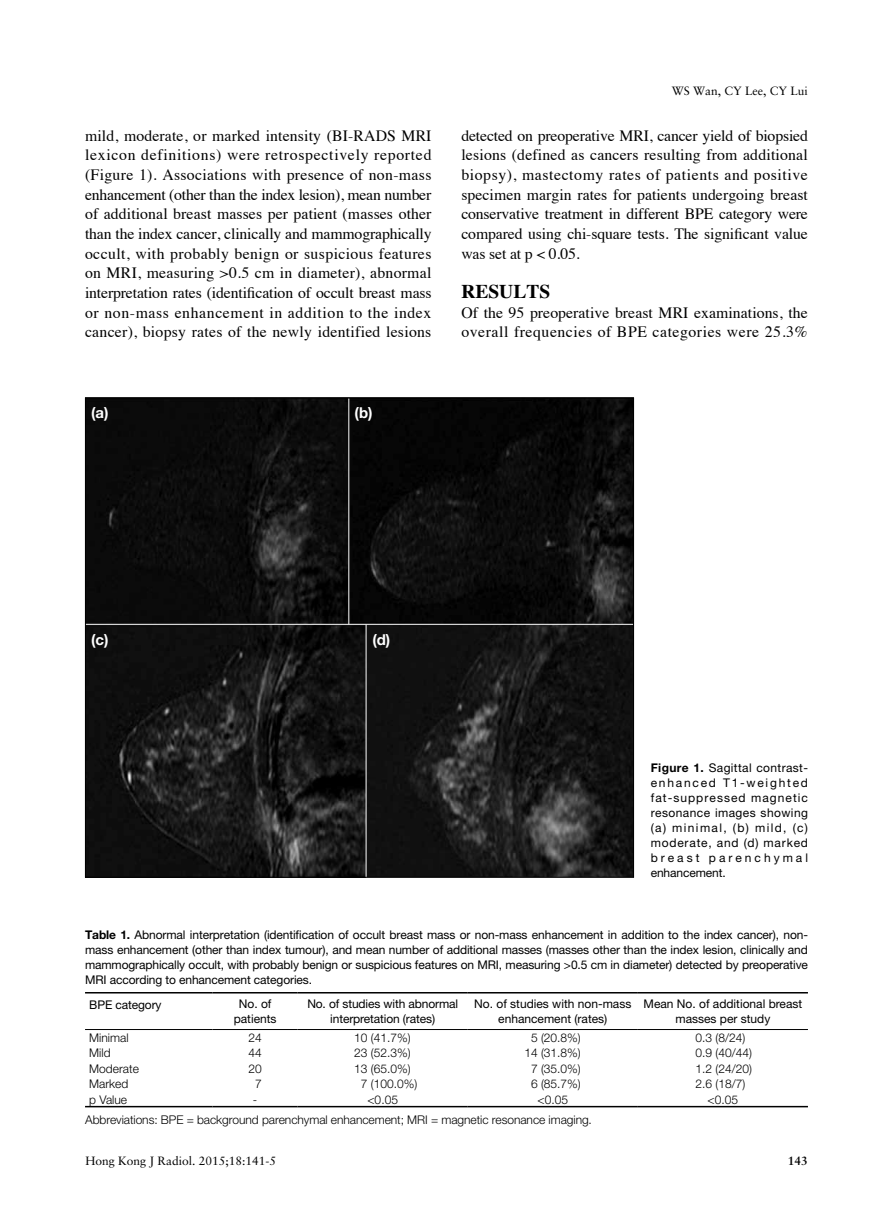
<style>
.page{position:relative;width:893px;height:1229px;background:#fff}
.page>*{position:absolute;margin:0;border:0;box-sizing:border-box;transform-origin:0 0}
.t1{font:700 19.5px "Times";color:#000}
.t2{font:15.75px/19.6px "Times";letter-spacing:.005em;color:#000;text-align:justify}
.t3{font:700 15px "Helvetica Neue";color:#fff}
.t4{font:12px/15px "Helvetica Neue";color:#000;text-align:center}
.t5{font:300 12px "Helvetica Neue";letter-spacing:-.005em;color:#000}
.t6{font:12px "Sabon";color:#000}
.t7{font:700 12px "Sabon";color:#000}
.s1{font-weight:700}
</style>
<div class="page">
<img style="left:87px;top:400px;width:545px;height:476px">
<hr style="left:85px;top:1029px;width:128px;height:1px;background:#000">
<hr style="left:213px;top:1029px;width:85px;height:1px;background:#000">
<hr style="left:298px;top:1029px;width:170px;height:1px;background:#000">
<hr style="left:468px;top:1029px;width:170px;height:1px;background:#000">
<hr style="left:638px;top:1029px;width:170px;height:1px;background:#000">
<hr style="left:85px;top:992px;width:128px;height:1px;background:#000">
<hr style="left:213px;top:992px;width:85px;height:1px;background:#000">
<hr style="left:298px;top:992px;width:170px;height:1px;background:#000">
<hr style="left:468px;top:992px;width:170px;height:1px;background:#000">
<hr style="left:638px;top:992px;width:170px;height:1px;background:#000">
<hr style="left:85px;top:1106px;width:128px;height:1px;background:#000">
<hr style="left:213px;top:1106px;width:85px;height:1px;background:#000">
<hr style="left:298px;top:1106px;width:170px;height:1px;background:#000">
<hr style="left:468px;top:1106px;width:170px;height:1px;background:#000">
<hr style="left:638px;top:1106px;width:170px;height:1px;background:#000">
<hr style="left:85px;top:624px;width:549px;height:1px;background:#fff">
<hr style="left:348px;top:398px;width:1px;height:226px;background:#fff">
<hr style="left:366px;top:624px;width:1px;height:253px;background:#fff">
<p class="t6" style="left:672px;top:84px;width:138px">WS Wan, CY Lee, CY Lui</p>
<p class="t2" style="left:85px;top:124px;width:348px">mild, moderate, or marked intensity (BI-RADS MRI lexicon definitions) were retrospectively reported (Figure 1). Associations with presence of non-mass enhancement (other than the index lesion), mean number of additional breast masses per patient (masses other than the index cancer, clinically and mammographically occult, with probably benign or suspicious features on MRI, measuring &gt;0.5 cm in diameter), abnormal interpretation rates (identification of occult breast mass or non-mass enhancement in addition to the index cancer), biopsy rates of the newly identified lesions</p>
<p class="t2" style="left:461px;top:124px;width:348px">detected on preoperative MRI, cancer yield of biopsied lesions (defined as cancers resulting from additional biopsy), mastectomy rates of patients and positive specimen margin rates for patients undergoing breast conservative treatment in different BPE category were compared using chi-square tests. The significant value was set at p &lt; 0.05.</p>
<p class="t1" style="left:461px;top:273px;width:90px">RESULTS</p>
<p class="t2" style="left:461px;top:301px;width:348px">Of the 95 preoperative breast MRI examinations, the overall frequencies of BPE categories were 25.3%</p>
<p class="t3" style="left:91px;top:403px;width:19px">(a)</p>
<p class="t3" style="left:355px;top:403px;width:20px">(b)</p>
<p class="t3" style="left:91px;top:630px;width:19px">(c)</p>
<p class="t3" style="left:372px;top:630px;width:20px">(d)</p>
<p class="t4" style="left:651px;top:760px;width:159px;text-align:justify"><span class="s1">Figure 1.</span> Sagittal contrast&shy;enhanced T1-weighted fat-suppressed magnetic resonance images showing (a) minimal, (b) mild, (c) moderate, and (d) marked breast parenchymal enhancement.</p>
<p class="t4" style="left:85px;top:927px;width:724px;text-align:justify"><span class="s1">Table 1.</span> Abnormal interpretation (identification of occult breast mass or non-mass enhancement in addition to the index cancer), non&shy;mass enhancement (other than index tumour), and mean number of additional masses (masses other than the index lesion, clinically and mammographically occult, with probably benign or suspicious features on MRI, measuring &gt;0.5 cm in diameter) detected by preoperative MRI according to enhancement categories.</p>
<p class="t4" style="left:89px;top:997px;width:74px">BPE category</p>
<p class="t4" style="left:234px;top:996px;width:44px">No. of patients</p>
<p class="t4" style="left:307px;top:996px;width:152px">No. of studies with abnormal interpretation (rates)</p>
<p class="t4" style="left:474px;top:996px;width:159px">No. of studies with non-mass enhancement (rates)</p>
<p class="t4" style="left:643px;top:996px;width:160px">Mean No. of additional breast masses per study</p>
<p class="t5" style="left:89px;top:1030px;width:41px">Minimal</p>
<p class="t5" style="left:249px;top:1030px;width:15px">24</p>
<p class="t5" style="left:354px;top:1030px;width:58px">10 (41.7%)</p>
<p class="t5" style="left:531px;top:1030px;width:51px">5 (20.8%)</p>
<p class="t5" style="left:696px;top:1030px;width:51px">0.3 (8/24)</p>
<p class="t5" style="left:89px;top:1046px;width:23px">Mild</p>
<p class="t5" style="left:249px;top:1046px;width:15px">44</p>
<p class="t5" style="left:354px;top:1046px;width:58px">23 (52.3%)</p>
<p class="t5" style="left:524px;top:1046px;width:58px">14 (31.8%)</p>
<p class="t5" style="left:696px;top:1046px;width:58px">0.9 (40/44)</p>
<p class="t5" style="left:89px;top:1061px;width:51px">Moderate</p>
<p class="t5" style="left:249px;top:1061px;width:15px">20</p>
<p class="t5" style="left:354px;top:1061px;width:58px">13 (65.0%)</p>
<p class="t5" style="left:531px;top:1061px;width:51px">7 (35.0%)</p>
<p class="t5" style="left:696px;top:1061px;width:58px">1.2 (24/20)</p>
<p class="t5" style="left:89px;top:1076px;width:41px">Marked</p>
<p class="t5" style="left:255px;top:1076px;width:8px">7</p>
<p class="t5" style="left:361px;top:1076px;width:58px">7 (100.0%)</p>
<p class="t5" style="left:531px;top:1076px;width:51px">6 (85.7%)</p>
<p class="t5" style="left:696px;top:1076px;width:51px">2.6 (18/7)</p>
<p class="t5" style="left:89px;top:1092px;width:39px">p Value</p>
<p class="t5" style="left:253px;top:1092px;width:6px">-</p>
<p class="t5" style="left:367px;top:1092px;width:32px">&lt;0.05</p>
<p class="t5" style="left:538px;top:1092px;width:32px">&lt;0.05</p>
<p class="t5" style="left:708px;top:1092px;width:32px">&lt;0.05</p>
<p class="t5" style="left:85px;top:1112px;width:508px">Abbreviations: BPE = background parenchymal enhancement; MRI = magnetic resonance imaging.</p>
<p class="t6" style="left:85px;top:1153px;width:192px">Hong Kong J Radiol. 2015;18:141-5</p>
<p class="t7" style="left:788px;top:1153px;width:22px">143</p>
</div>
